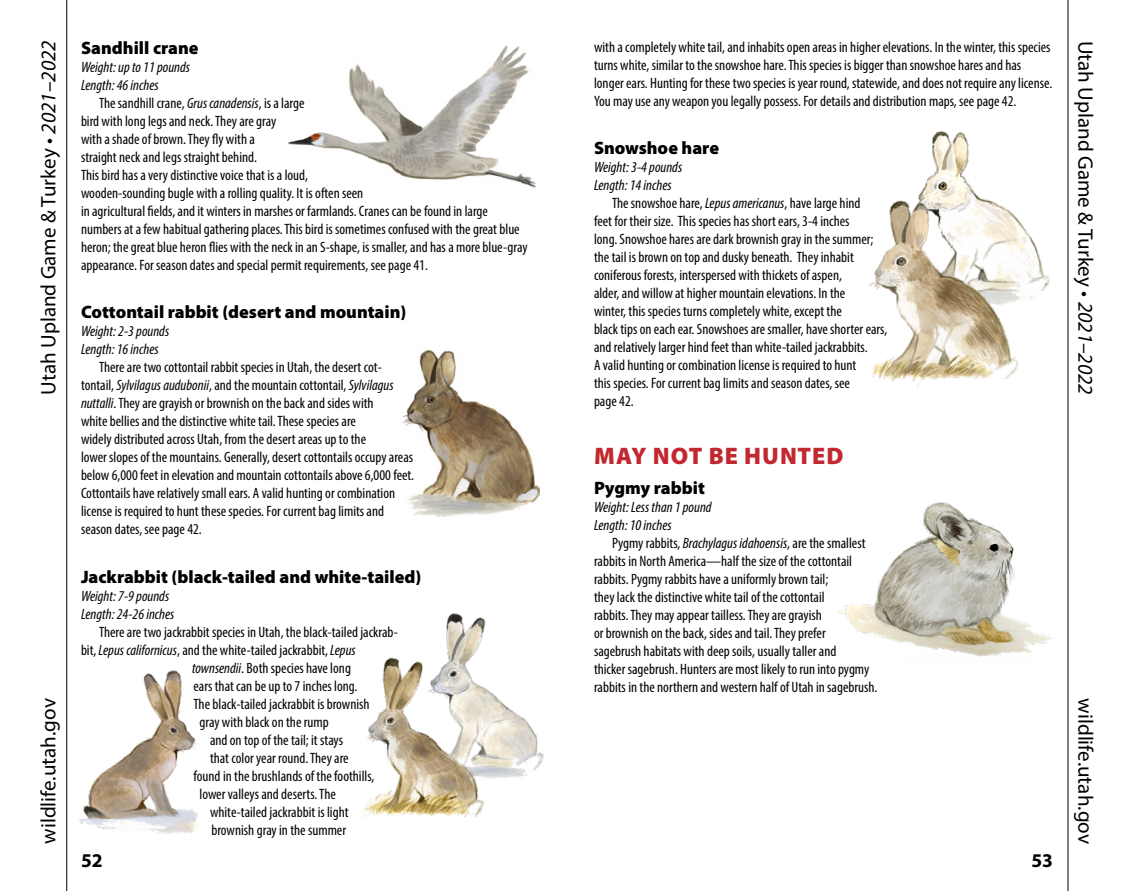
<style>
.page{position:relative;width:1134px;height:891px;background:#fff}
.page>*{position:absolute;margin:0;border:0;box-sizing:border-box;transform-origin:0 0}
.t1{font:900 24px "Myriad Pro";letter-spacing:.04em;color:#c2282f}
.t2{font:21px "Myriad Pro";color:#000}
.t3{font:700 19.5px "Myriad Pro";color:#000}
.t4{font:900 18px "Myriad Pro";color:#000}
.t5{font:condensed 15px/18px "Myriad Pro";color:#000}
.t6{font:italic condensed 15px/18px "Myriad Pro";color:#000}
.s1{font-style:italic}
</style>
<div class="page">
<hr style="left:66px;top:0;width:1px;height:891px;background:#000">
<hr style="left:1068px;top:0;width:1px;height:891px;background:#000">
<img style="left:287px;top:45px;width:249px;height:143px">
<img style="left:446px;top:613px;width:97px;height:166px">
<img style="left:363px;top:657px;width:122px;height:160px">
<img style="left:79px;top:670px;width:120px;height:164px">
<img style="left:401px;top:350px;width:138px;height:167px">
<img style="left:918px;top:131px;width:132px;height:169px">
<img style="left:868px;top:199px;width:151px;height:189px">
<img style="left:838px;top:502px;width:213px;height:155px">
<h2 class="t2" style="left:35px;top:395px;width:356px;rotate:-90deg">Utah Upland Game &amp; Turkey • <span class="s1">2021–2022</span></h2>
<h2 class="t2" style="left:1099px;top:40px;width:356px;rotate:90deg">Utah Upland Game &amp; Turkey • <span class="s1">2021–2022</span></h2>
<p class="t4" style="left:81px;top:38px;width:119px">Sandhill crane</p>
<p class="t6" style="left:81px;top:58px;width:111px">Weight: up to 11 pounds<br>Length: 46 inches</p>
<p class="t5" style="left:81px;top:94px;width:448px;text-indent:18px">The sandhill crane, <span class="s1">Grus canadensis</span>, is a large<br>bird with long legs and neck. They are gray<br>with a shade of brown. They fly with a<br>straight neck and legs straight behind.<br>This bird has a very distinctive voice that is a loud,<br>wooden-sounding bugle with a rolling quality. It is often seen<br>in agricultural fields, and it winters in marshes or farmlands. Cranes can be found in large numbers at a few habitual gathering places. This bird is sometimes confused with the great blue heron; the great blue heron flies with the neck in an S-shape, is smaller, and has a more blue-gray appearance. For season dates and special permit requirements, see page 41.</p>
<p class="t4" style="left:81px;top:302px;width:327px">Cottontail rabbit (desert and mountain)</p>
<p class="t6" style="left:81px;top:322px;width:90px">Weight: 2-3 pounds<br>Length: 16 inches</p>
<p class="t5" style="left:81px;top:358px;width:335px;text-indent:18px">There are two cottontail rabbit species in Utah, the desert cot&shy;tontail, <span class="s1">Sylvilagus audubonii</span>, and the mountain cottontail, <span class="s1">Sylvilagus nuttalli</span>. They are grayish or brownish on the back and sides with<br>white bellies and the distinctive white tail. These species are<br>widely distributed across Utah, from the desert areas up to the<br>lower slopes of the mountains. Generally, desert cottontails occupy areas below 6,000 feet in elevation and mountain cottontails above 6,000 feet.<br>Cottontails have relatively small ears. A valid hunting or combination license is required to hunt these species. For current bag limits and season dates, see page 42.</p>
<p class="t4" style="left:81px;top:566px;width:342px">Jackrabbit (black-tailed and white-tailed)</p>
<p class="t6" style="left:81px;top:586px;width:95px">Weight: 7-9 pounds<br>Length: 24-26 inches</p>
<p class="t5" style="left:99px;top:622px;width:300px">There are two jackrabbit species in Utah, the black-tailed jackrab-</p>
<p class="t5" style="left:81px;top:640px;width:276px">bit, <span class="s1">Lepus californicus</span>, and the white-tailed jackrabbit, <span class="s1">Lepus</span></p>
<p class="t5" style="left:192px;top:658px;width:160px"><span class="s1">townsendii</span>. Both species have long</p>
<p class="t5" style="left:194px;top:676px;width:166px">ears that can be up to 7 inches long.</p>
<p class="t5" style="left:194px;top:694px;width:178px">The black-tailed jackrabbit is brownish</p>
<p class="t5" style="left:200px;top:712px;width:131px">gray with black on the rump</p>
<p class="t5" style="left:210px;top:730px;width:135px">and on top of the tail; it stays</p>
<p class="t5" style="left:210px;top:748px;width:140px">that color year round. They are</p>
<p class="t5" style="left:194px;top:766px;width:183px">found in the brushlands of the foothills,</p>
<p class="t5" style="left:200px;top:784px;width:138px">lower valleys and deserts. The</p>
<p class="t5" style="left:210px;top:802px;width:140px">white-tailed jackrabbit is light</p>
<p class="t5" style="left:212px;top:820px;width:136px">brownish gray in the summer</p>
<p class="t5" style="left:594px;top:38px;width:460px">with a completely white tail, and inhabits open areas in higher elevations. In the winter, this species turns white, similar to the snowshoe hare. This species is bigger than snowshoe hares and has longer ears. Hunting for these two species is year round, statewide, and does not require any license.<br>You may use any weapon you legally possess. For details and distribution maps, see page 42.</p>
<p class="t4" style="left:594px;top:138px;width:127px">Snowshoe hare</p>
<p class="t6" style="left:594px;top:158px;width:90px">Weight: 3-4 pounds</p>
<p class="t6" style="left:594px;top:176px;width:79px">Length: 14 inches</p>
<p class="t5" style="left:612px;top:194px;width:250px">The snowshoe hare, <span class="s1">Lepus americanus</span>, have large hind</p>
<p class="t5" style="left:594px;top:212px;width:257px">feet for their size. This species has short ears, 3-4 inches</p>
<p class="t5" style="left:594px;top:230px;width:281px">long. Snowshoe hares are dark brownish gray in the summer;</p>
<p class="t5" style="left:594px;top:248px;width:261px">the tail is brown on top and dusky beneath. They inhabit</p>
<p class="t5" style="left:594px;top:266px;width:250px">coniferous forests, interspersed with thickets of aspen,</p>
<p class="t5" style="left:594px;top:284px;width:253px">alder, and willow at higher mountain elevations. In the</p>
<p class="t5" style="left:594px;top:302px;width:249px">winter, this species turns completely white, except the</p>
<p class="t5" style="left:594px;top:320px;width:295px">black tips on each ear. Snowshoes are smaller, have shorter ears,</p>
<p class="t5" style="left:594px;top:338px;width:275px">and relatively larger hind feet than white-tailed jackrabbits.</p>
<p class="t5" style="left:594px;top:356px;width:264px">A valid hunting or combination license is required to hunt</p>
<p class="t5" style="left:594px;top:374px;width:258px">this species. For current bag limits and season dates, see</p>
<p class="t5" style="left:594px;top:392px;width:41px">page 42.</p>
<h1 class="t1" style="left:594px;top:442px;width:251px">MAY NOT BE HUNTED</h1>
<p class="t4" style="left:594px;top:478px;width:112px">Pygmy rabbit</p>
<p class="t6" style="left:594px;top:498px;width:119px">Weight: Less than 1 pound<br>Length: 10 inches</p>
<p class="t5" style="left:594px;top:534px;width:285px;text-indent:18px">Pygmy rabbits, <span class="s1">Brachylagus idahoensis</span>, are the smallest rabbits in North America—half the size of the cottontail rabbits. Pygmy rabbits have a uniformly brown tail;<br>they lack the distinctive white tail of the cottontail<br>rabbits. They may appear tailless. They are grayish<br>or brownish on the back, sides and tail. They prefer<br>sagebrush habitats with deep soils, usually taller and<br>thicker sagebrush. Hunters are most likely to run into pygmy rabbits in the northern and western half of Utah in sagebrush.</p>
<h2 class="t2" style="left:35px;top:844px;width:147px;rotate:-90deg">wildlife.utah.gov</h2>
<h2 class="t2" style="left:1099px;top:698px;width:147px;rotate:90deg">wildlife.utah.gov</h2>
<h3 class="t3" style="left:1031px;top:848px;width:23px">53</h3>
<h3 class="t3" style="left:81px;top:848px;width:23px">52</h3>
</div>
